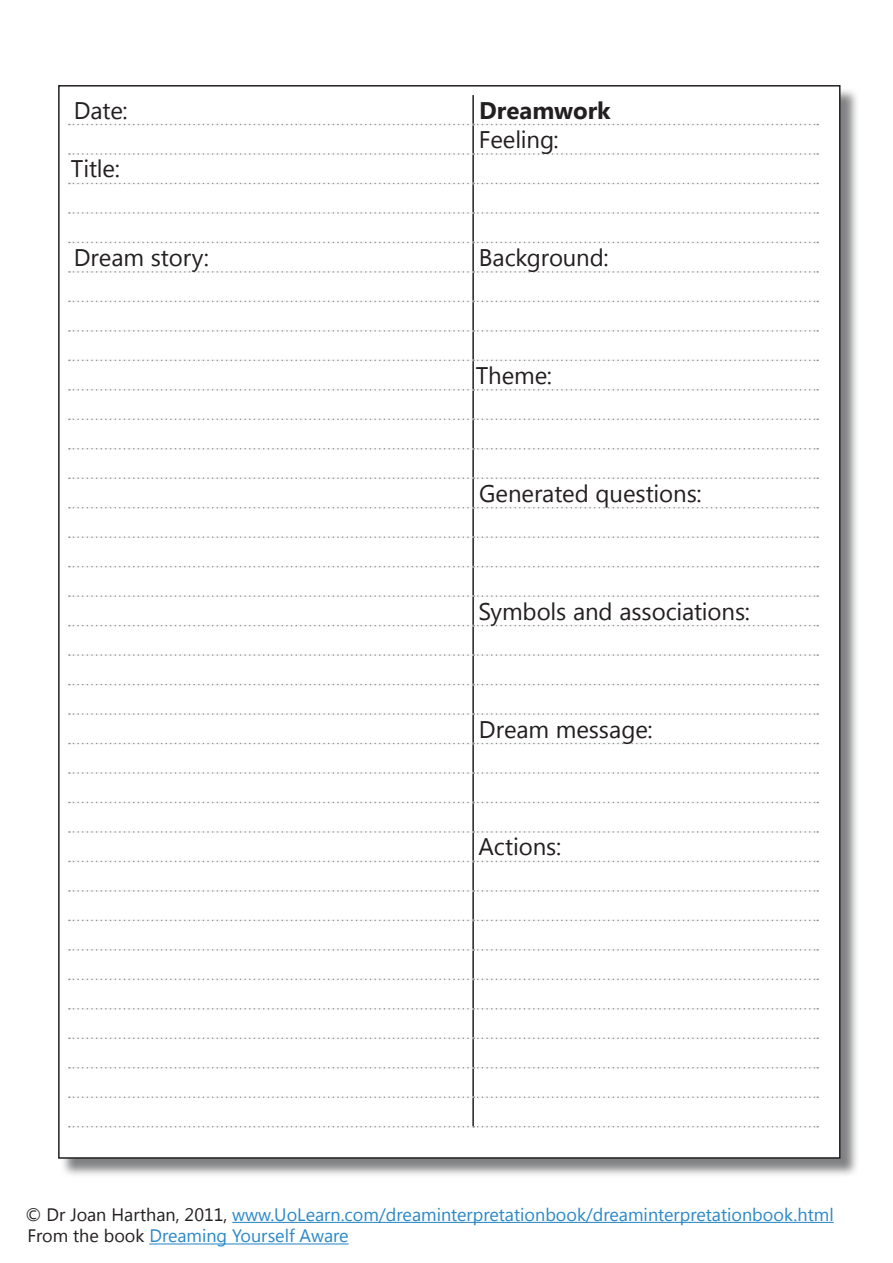
<style>
.page{position:relative;width:893px;height:1263px;background:#fff}
.page>*{position:absolute;margin:0;border:0;box-sizing:border-box;transform-origin:0 0}
.t1{font:24px "Segoe UI";letter-spacing:-.005em;color:#231f20}
.t2{font:700 24px "Segoe UI";color:#231f20}
.t3{font:18px/21.6px "Segoe UI";color:#2b88c8}
.s1{color:#231f20}
</style>
<div class="page">
<div style="left:60px;top:87px;width:826px;height:1096px;background:#57585a;opacity:.75"></div>
<div style="left:59px;top:86px;width:781px;height:1072px;background:#fff"></div>
<hr style="left:472px;top:95px;width:2px;height:29px;background:#231f20">
<hr style="left:472px;top:125px;width:2px;height:28px;background:#231f20">
<hr style="left:472px;top:155px;width:2px;height:28px;background:#231f20">
<hr style="left:472px;top:184px;width:2px;height:28px;background:#231f20">
<hr style="left:472px;top:214px;width:2px;height:28px;background:#231f20">
<hr style="left:472px;top:243px;width:2px;height:28px;background:#231f20">
<hr style="left:472px;top:273px;width:2px;height:28px;background:#231f20">
<hr style="left:472px;top:302px;width:2px;height:28px;background:#231f20">
<hr style="left:472px;top:332px;width:2px;height:28px;background:#231f20">
<hr style="left:472px;top:361px;width:2px;height:28px;background:#231f20">
<hr style="left:472px;top:391px;width:2px;height:27px;background:#231f20">
<hr style="left:472px;top:420px;width:2px;height:28px;background:#231f20">
<hr style="left:472px;top:449px;width:2px;height:28px;background:#231f20">
<hr style="left:472px;top:479px;width:2px;height:28px;background:#231f20">
<hr style="left:472px;top:508px;width:2px;height:28px;background:#231f20">
<hr style="left:472px;top:538px;width:2px;height:28px;background:#231f20">
<hr style="left:472px;top:567px;width:2px;height:28px;background:#231f20">
<hr style="left:472px;top:597px;width:2px;height:28px;background:#231f20">
<hr style="left:472px;top:626px;width:2px;height:28px;background:#231f20">
<hr style="left:472px;top:656px;width:2px;height:28px;background:#231f20">
<hr style="left:472px;top:685px;width:2px;height:28px;background:#231f20">
<hr style="left:472px;top:715px;width:2px;height:28px;background:#231f20">
<hr style="left:472px;top:744px;width:2px;height:28px;background:#231f20">
<hr style="left:472px;top:774px;width:2px;height:28px;background:#231f20">
<hr style="left:472px;top:803px;width:2px;height:28px;background:#231f20">
<hr style="left:472px;top:833px;width:2px;height:28px;background:#231f20">
<hr style="left:472px;top:862px;width:2px;height:28px;background:#231f20">
<hr style="left:472px;top:892px;width:2px;height:28px;background:#231f20">
<hr style="left:472px;top:921px;width:2px;height:28px;background:#231f20">
<hr style="left:472px;top:951px;width:2px;height:27px;background:#231f20">
<hr style="left:472px;top:980px;width:2px;height:28px;background:#231f20">
<hr style="left:472px;top:1009px;width:2px;height:28px;background:#231f20">
<hr style="left:472px;top:1039px;width:2px;height:28px;background:#231f20">
<hr style="left:472px;top:1068px;width:2px;height:28px;background:#231f20">
<svg style="left:69px;top:124px;width:749px;height:1px"></svg>
<svg style="left:69px;top:153px;width:749px;height:2px"></svg>
<svg style="left:69px;top:183px;width:749px;height:1px"></svg>
<svg style="left:69px;top:212px;width:749px;height:2px"></svg>
<svg style="left:69px;top:242px;width:749px;height:1px"></svg>
<svg style="left:69px;top:271px;width:749px;height:2px"></svg>
<svg style="left:69px;top:301px;width:749px;height:1px"></svg>
<svg style="left:69px;top:330px;width:749px;height:2px"></svg>
<svg style="left:69px;top:360px;width:749px;height:1px"></svg>
<svg style="left:69px;top:389px;width:749px;height:2px"></svg>
<svg style="left:69px;top:418px;width:749px;height:2px"></svg>
<svg style="left:69px;top:448px;width:749px;height:1px"></svg>
<svg style="left:69px;top:477px;width:749px;height:2px"></svg>
<svg style="left:69px;top:507px;width:749px;height:1px"></svg>
<svg style="left:69px;top:536px;width:749px;height:2px"></svg>
<svg style="left:69px;top:566px;width:749px;height:1px"></svg>
<svg style="left:69px;top:595px;width:749px;height:2px"></svg>
<svg style="left:69px;top:625px;width:749px;height:1px"></svg>
<svg style="left:69px;top:654px;width:749px;height:2px"></svg>
<svg style="left:69px;top:684px;width:749px;height:1px"></svg>
<svg style="left:69px;top:713px;width:749px;height:2px"></svg>
<svg style="left:69px;top:743px;width:749px;height:1px"></svg>
<svg style="left:69px;top:772px;width:749px;height:2px"></svg>
<svg style="left:69px;top:802px;width:749px;height:1px"></svg>
<svg style="left:69px;top:831px;width:749px;height:2px"></svg>
<svg style="left:69px;top:861px;width:749px;height:1px"></svg>
<svg style="left:69px;top:890px;width:749px;height:2px"></svg>
<svg style="left:69px;top:920px;width:749px;height:1px"></svg>
<svg style="left:69px;top:949px;width:749px;height:2px"></svg>
<svg style="left:69px;top:978px;width:749px;height:2px"></svg>
<svg style="left:69px;top:1008px;width:749px;height:1px"></svg>
<svg style="left:69px;top:1037px;width:749px;height:2px"></svg>
<svg style="left:69px;top:1067px;width:749px;height:1px"></svg>
<svg style="left:69px;top:1096px;width:749px;height:2px"></svg>
<svg style="left:69px;top:1126px;width:749px;height:1px"></svg>
<hr style="left:472px;top:1098px;width:2px;height:28px;background:#231f20">
<hr style="left:232px;top:1222px;width:602px;height:1px;background:#2b88c8">
<hr style="left:149px;top:1243px;width:200px;height:1px;background:#2b88c8">
<h1 class="t1" style="left:74px;top:93px;width:55px">Date:</h1>
<h1 class="t2" style="left:479px;top:93px;width:133px">Dreamwork</h1>
<h1 class="t1" style="left:479px;top:123px;width:81px">Feeling:</h1>
<h1 class="t1" style="left:71px;top:152px;width:51px">Title:</h1>
<h1 class="t1" style="left:74px;top:241px;width:137px">Dream story:</h1>
<h1 class="t1" style="left:479px;top:241px;width:131px">Background:</h1>
<h1 class="t1" style="left:476px;top:359px;width:78px">Theme:</h1>
<h1 class="t1" style="left:479px;top:476px;width:224px">Generated questions:</h1>
<h1 class="t1" style="left:478px;top:594px;width:273px">Symbols and associations:</h1>
<h1 class="t1" style="left:479px;top:712px;width:175px">Dream message:</h1>
<h1 class="t1" style="left:479px;top:830px;width:84px">Actions:</h1>
<p class="t3" style="left:26px;top:1203px;width:809px"><span class="s1">© Dr Joan Harthan, 2011,</span> www.UoLearn.com/dreaminterpretationbook/dreaminterpretationbook.html<br><span class="s1">From the book</span> Dreaming Yourself Aware</p>
</div>
